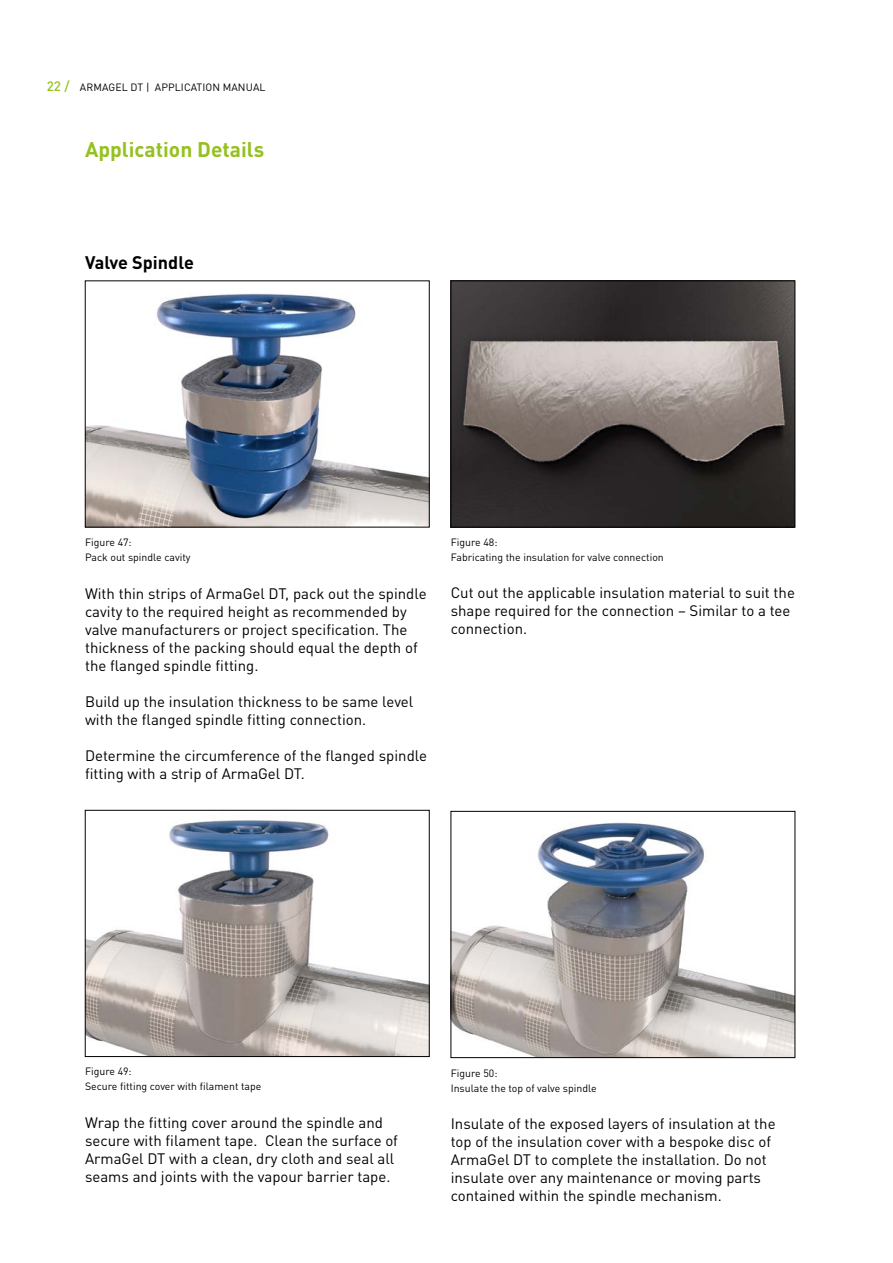
<style>
.page{position:relative;width:893px;height:1263px;background:#fff}
.page>*{position:absolute;margin:0;border:0;box-sizing:border-box;transform-origin:0 0}
._12_15{font:700 21px "DIN Pro";color:#95c11f}
._12_15-2{font:700 18px "DIN Pro";color:#000}
._12_15-3{font:15px/18px "DIN Pro";color:#000}
.BU_Fließtext{font:10.5px "DIN Pro";color:#000}
._12_15-4{font:10.5px "DIN Pro";letter-spacing:.01em;color:#000}
.s1{font-weight:500;font-size:13.5px;color:#95c11f}
</style>
<div class="page">
<img style="left:87px;top:293px;width:340px;height:232px">
<img style="left:87px;top:820px;width:340px;height:235px">
<div style="left:85px;top:810px;width:344px;height:247px;border:1px solid #000"></div>
<img style="left:453px;top:822px;width:340px;height:234px">
<div style="left:451px;top:811px;width:344px;height:247px;border:1px solid #000"></div>
<img style="left:453px;top:283px;width:340px;height:242px">
<div style="left:451px;top:281px;width:344px;height:246px;border:1px solid #000"></div>
<p class="_12_15-4" style="left:47px;top:79px;width:220px"><span class="s1">22 /</span> ARMAGEL DT | APPLICATION MANUAL</p>
<p class="_12_15" style="left:85px;top:132px;width:181px">Application Details</p>
<p class="_12_15-2" style="left:85px;top:247px;width:110px">Valve Spindle</p>
<p class="BU_Fließtext" style="left:85px;top:534px;width:48px">Figure 47:</p>
<p class="BU_Fließtext" style="left:85px;top:549px;width:107px">Pack out spindle cavity</p>
<p class="_12_15-3" style="left:85px;top:583px;width:343px">With thin strips of ArmaGel DT, pack out the spindle cavity to the required height as recommended by valve manufacturers or project specification. The thickness of the packing should equal the depth of the flanged spindle fitting.</p>
<p class="_12_15-3" style="left:85px;top:691px;width:330px">Build up the insulation thickness to be same level with the flanged spindle fitting connection.</p>
<p class="_12_15-3" style="left:85px;top:745px;width:343px">Determine the circumference of the flanged spindle fitting with a strip of ArmaGel DT.</p>
<p class="BU_Fließtext" style="left:451px;top:534px;width:48px">Figure 48:</p>
<p class="BU_Fließtext" style="left:451px;top:549px;width:215px">Fabricating the insulation for valve connection</p>
<p class="_12_15-3" style="left:451px;top:582px;width:346px">Cut out the applicable insulation material to suit the shape required for the connection – Similar to a tee connection.</p>
<p class="BU_Fließtext" style="left:85px;top:1063px;width:48px">Figure 49:</p>
<p class="BU_Fließtext" style="left:85px;top:1078px;width:178px">Secure fitting cover with filament tape</p>
<p class="BU_Fließtext" style="left:451px;top:1064px;width:48px">Figure 50:</p>
<p class="BU_Fließtext" style="left:451px;top:1079px;width:147px">Insulate the top of valve spindle</p>
<p class="_12_15-3" style="left:85px;top:1112px;width:314px">Wrap the fitting cover around the spindle and secure with filament tape. Clean the surface of ArmaGel DT with a clean, dry cloth and seal all seams and joints with the vapour barrier tape.</p>
<p class="_12_15-3" style="left:451px;top:1113px;width:326px">Insulate of the exposed layers of insulation at the top of the insulation cover with a bespoke disc of ArmaGel DT to complete the installation. Do not insulate over any maintenance or moving parts contained within the spindle mechanism.</p>
</div>
